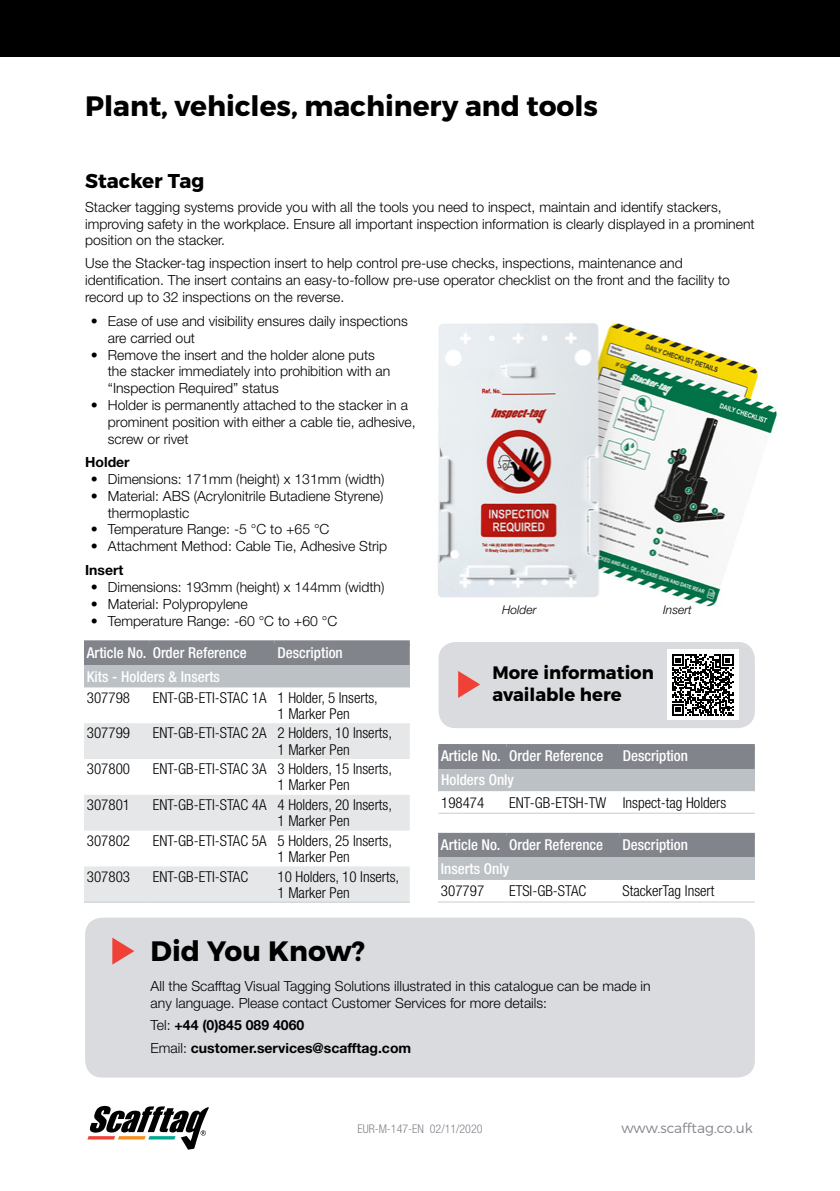
<style>
.page{position:relative;width:840px;height:1191px;background:#fff}
.page>*{position:absolute;margin:0;border:0;box-sizing:border-box;transform-origin:0 0}
.t1{font:700 28px "Montserrat";color:#000}
.t2{font:700 20px "Montserrat";color:#000}
.t3{font:700 18px/21.6px "Montserrat";color:#000}
.t4{font:300 condensed 15px/16px "Helvetica Neue LT Pro";color:#000}
.t5{font:500 condensed 15px "Helvetica Neue LT Pro";color:#fff}
.t6{font:300 14px/16.8px "Helvetica Neue LT Pro";color:#000}
.t7{font:700 14px/22.4px "Helvetica Neue LT Pro";color:#000}
.t8{font:300 14px "Montserrat";color:#81848a}
.t9{font:300 condensed 12px "Helvetica Neue LT Pro";color:#81848a}
.t10{font:italic 300 12px "Helvetica Neue LT Pro";color:#000}
.s1{font-weight:300}
</style>
<div class="page">
<div style="left:0;top:0;width:839px;height:57px;background:#000"></div>
<svg style="left:87px;top:1106px;width:122px;height:43px"></svg>
<img style="left:437px;top:321px;width:340px;height:286px">
<div style="left:438px;top:642px;width:316px;height:86px;background:#d9dbde;border-radius:17px"></div>
<svg style="left:458px;top:671px;width:22px;height:27px"></svg>
<div style="left:666px;top:649px;width:72px;height:71px;background:#fff"></div>
<svg style="left:672px;top:654px;width:61px;height:61px"></svg>
<div style="left:85px;top:917px;width:669px;height:160px;background:#d9dbde;border-radius:17px"></div>
<svg style="left:112px;top:937px;width:22px;height:27px"></svg>
<div style="left:84px;top:646px;width:325px;height:19px;background:#81848a"></div>
<div style="left:84px;top:665px;width:325px;height:22px;background:#bcc1c5"></div>
<svg style="left:84px;top:687px;width:325px;height:1px"></svg>
<svg style="left:84px;top:723px;width:325px;height:178px;fill:#e6e7e8"></svg>
<hr style="left:84px;top:901px;width:66px;height:1px;background:#c4ced4">
<hr style="left:150px;top:901px;width:124px;height:1px;background:#c4ced4">
<hr style="left:274px;top:901px;width:135px;height:1px;background:#c4ced4">
<div style="left:84px;top:640px;width:66px;height:6px;background:#81848a"></div>
<div style="left:150px;top:640px;width:124px;height:6px;background:#81848a"></div>
<div style="left:274px;top:640px;width:135px;height:6px;background:#81848a"></div>
<div style="left:438px;top:750px;width:316px;height:19px;background:#81848a"></div>
<div style="left:438px;top:769px;width:316px;height:22px;background:#bcc1c5"></div>
<svg style="left:438px;top:791px;width:316px;height:1px"></svg>
<hr style="left:438px;top:812px;width:68px;height:1px;background:#c4ced4">
<hr style="left:506px;top:812px;width:113px;height:1px;background:#c4ced4">
<hr style="left:619px;top:812px;width:135px;height:1px;background:#c4ced4">
<div style="left:438px;top:744px;width:68px;height:6px;background:#81848a"></div>
<div style="left:506px;top:744px;width:113px;height:6px;background:#81848a"></div>
<div style="left:619px;top:744px;width:135px;height:6px;background:#81848a"></div>
<div style="left:438px;top:839px;width:316px;height:19px;background:#81848a"></div>
<div style="left:438px;top:858px;width:316px;height:22px;background:#bcc1c5"></div>
<hr style="left:438px;top:901px;width:68px;height:1px;background:#c4ced4">
<hr style="left:506px;top:901px;width:113px;height:1px;background:#c4ced4">
<hr style="left:619px;top:901px;width:135px;height:1px;background:#c4ced4">
<div style="left:438px;top:833px;width:68px;height:6px;background:#81848a"></div>
<div style="left:506px;top:833px;width:113px;height:6px;background:#81848a"></div>
<div style="left:619px;top:833px;width:135px;height:6px;background:#81848a"></div>
<h1 class="t1" style="left:85px;top:89px;width:514px">Plant, vehicles, machinery and tools</h1>
<h2 class="t2" style="left:85px;top:168px;width:121px">Stacker Tag</h2>
<p class="t6" style="left:85px;top:198px;width:670px">Stacker tagging systems provide you with all the tools you need to inspect, maintain and identify stackers, improving safety in the workplace. Ensure all important inspection information is clearly displayed in a prominent position on the stacker.</p>
<p class="t6" style="left:85px;top:254px;width:646px">Use the Stacker-tag inspection insert to help control pre-use checks, inspections, maintenance and identification. The insert contains an easy-to-follow pre-use operator checklist on the front and the facility to record up to 32 inspections on the reverse.</p>
<p class="t6" style="left:108px;top:312px;width:301px;text-indent:-17px">• Ease of use and visibility ensures daily inspections are carried out</p>
<p class="t6" style="left:108px;top:346px;width:284px;text-indent:-17px">• Remove the insert and the holder alone puts the stacker immediately into prohibition with an “Inspection Required” status</p>
<p class="t6" style="left:108px;top:396px;width:309px;text-indent:-17px">• Holder is permanently attached to the stacker in a prominent position with either a cable tie, adhesive, screw or rivet</p>
<p class="t7" style="left:85px;top:450px;width:46px">Holder</p>
<p class="t6" style="left:91px;top:470px;width:295px">• Dimensions: 171mm (height) x 131mm (width)</p>
<p class="t6" style="left:108px;top:487px;width:277px;text-indent:-17px">• Material: ABS (Acrylonitrile Butadiene Styrene) thermoplastic</p>
<p class="t6" style="left:91px;top:520px;width:240px">• Temperature Range: -5 °C to +65 °C</p>
<p class="t6" style="left:91px;top:537px;width:298px">• Attachment Method: Cable Tie, Adhesive Strip</p>
<p class="t7" style="left:85px;top:559px;width:40px">Insert</p>
<p class="t6" style="left:91px;top:578px;width:295px">• Dimensions: 193mm (height) x 144mm (width)</p>
<p class="t6" style="left:91px;top:595px;width:158px">• Material: Polypropylene</p>
<p class="t6" style="left:91px;top:612px;width:248px">• Temperature Range: -60 °C to +60 °C</p>
<p class="t5" style="left:87px;top:643px;width:161px">Article No. Order Reference</p>
<p class="t5" style="left:277px;top:643px;width:67px">Description</p>
<p class="t5" style="left:87px;top:667px;width:135px">Kits - Holders &amp; Inserts</p>
<p class="t4" style="left:87px;top:689px;width:45px">307798</p>
<p class="t4" style="left:277px;top:689px;width:102px;text-indent:-125px">ENT-GB-ETI-STAC 1A 1 Holder, 5 Inserts,<br>1 Marker Pen</p>
<p class="t4" style="left:87px;top:725px;width:45px">307799</p>
<p class="t4" style="left:277px;top:725px;width:116px;text-indent:-125px">ENT-GB-ETI-STAC 2A 2 Holders, 10 Inserts,<br>1 Marker Pen</p>
<p class="t4" style="left:87px;top:761px;width:45px">307800</p>
<p class="t4" style="left:277px;top:761px;width:116px;text-indent:-125px">ENT-GB-ETI-STAC 3A 3 Holders, 15 Inserts,<br>1 Marker Pen</p>
<p class="t4" style="left:87px;top:796px;width:45px">307801</p>
<p class="t4" style="left:277px;top:796px;width:116px;text-indent:-125px">ENT-GB-ETI-STAC 4A 4 Holders, 20 Inserts,<br>1 Marker Pen</p>
<p class="t4" style="left:87px;top:832px;width:45px">307802</p>
<p class="t4" style="left:277px;top:832px;width:116px;text-indent:-125px">ENT-GB-ETI-STAC 5A 5 Holders, 25 Inserts,<br>1 Marker Pen</p>
<p class="t4" style="left:87px;top:868px;width:45px">307803</p>
<p class="t4" style="left:153px;top:868px;width:97px">ENT-GB-ETI-STAC</p>
<p class="t4" style="left:277px;top:868px;width:123px">10 Holders, 10 Inserts,<br>1 Marker Pen</p>
<h1 class="t1" style="left:150px;top:933px;width:216px">Did You Know?</h1>
<p class="t10" style="left:502px;top:602px;width:36px">Holder</p>
<p class="t10" style="left:663px;top:602px;width:30px">Insert</p>
<p class="t3" style="left:492px;top:662px;width:163px">More information available here</p>
<p class="t5" style="left:441px;top:747px;width:164px">Article No. Order Reference</p>
<p class="t5" style="left:622px;top:747px;width:67px">Description</p>
<p class="t5" style="left:441px;top:771px;width:74px">Holders Only</p>
<p class="t4" style="left:441px;top:794px;width:45px">198474</p>
<p class="t4" style="left:509px;top:794px;width:218px">ENT-GB-ETSH-TW Inspect-tag Holders</p>
<p class="t5" style="left:441px;top:836px;width:164px">Article No. Order Reference</p>
<p class="t5" style="left:622px;top:836px;width:67px">Description</p>
<p class="t5" style="left:441px;top:860px;width:70px">Inserts Only</p>
<p class="t4" style="left:441px;top:883px;width:45px">307797</p>
<p class="t4" style="left:509px;top:883px;width:79px">ETSI-GB-STAC</p>
<p class="t4" style="left:622px;top:883px;width:93px">StackerTag Insert</p>
<p class="t6" style="left:150px;top:977px;width:501px">All the Scafftag Visual Tagging Solutions illustrated in this catalogue can be made in any language. Please contact Customer Services for more details:</p>
<p class="t7" style="left:150px;top:1013px;width:262px"><span class="s1">Tel:</span> +44 (0)845 089 4060<br><span class="s1">Email:</span> customer.services@scafftag.com</p>
<p class="t9" style="left:357px;top:1121px;width:127px">EUR-M-147-EN 02/11/2020</p>
<p class="t8" style="left:621px;top:1119px;width:133px">www.scafftag.co.uk</p>
</div>
